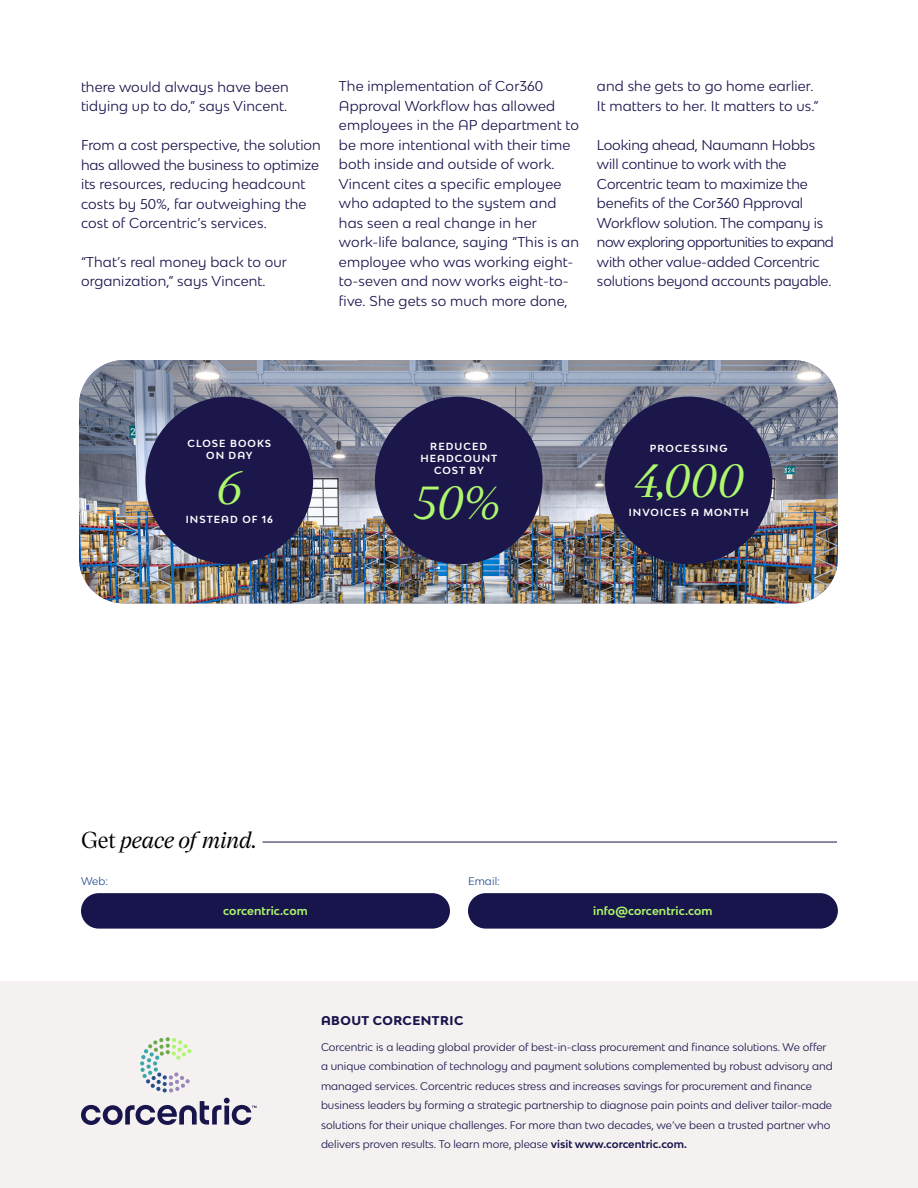
<style>
.page{position:relative;width:918px;height:1188px;background:#fff}
.page>*{position:absolute;margin:0;border:0;box-sizing:border-box;transform-origin:0 0}
.t1{font:italic 500 45px "Victor Serif 55";color:#adf86c}
.t2{font:italic 500 22.35px "Victor Serif 55";letter-spacing:-.02em;color:#000}
.t3{font:13.5px/19.5px "Bw Modelica SS01";letter-spacing:.01em;color:#18154c}
.t4{font:13.5px/19.5px "Bw Modelica SS01";letter-spacing:-.01em;color:#18154c}
.t5{font:800 12px "Bw Modelica SS01";letter-spacing:.04em;color:#18154c}
.t6{font:700 11.25px "Bw Modelica SS01";letter-spacing:.01em;color:#adf86c}
.t7{font:10.5px/19.5px "Bw Modelica SS01";color:#18154c}
.t8{font:10.5px "Bw Modelica SS01";letter-spacing:.01em;color:#254e8e}
.t9{font:700 9.75px/11.7px "Bw Modelica SS01";letter-spacing:.11em;color:#fff;text-align:center}
.s1{font-family:"Victor Serif 50";font-style:normal}
.s2{font-weight:700}
</style>
<div class="page">
<div style="left:0;top:982px;width:918px;height:206px;background:#f5f1f0"></div>
<svg style="left:81px;top:1037px;width:176px;height:88px"></svg>
<div style="left:81px;top:893px;width:369px;height:36px;background:#18154c;border-radius:18px"></div>
<div style="left:468px;top:893px;width:370px;height:36px;background:#18154c;border-radius:18px"></div>
<hr style="left:263px;top:842px;width:574px;height:1px;background:#18154c">
<img style="left:79px;top:360px;width:759px;height:243px">
<div style="left:146px;top:397px;width:167px;height:167px;background:#1c174b;border-radius:50%"></div>
<div style="left:375px;top:397px;width:168px;height:167px;background:#1c174b;border-radius:50%"></div>
<div style="left:605px;top:397px;width:167px;height:167px;background:#1c174b;border-radius:50%"></div>
<p class="t3" style="left:81px;top:76px;width:209px">there would always have been tidying up to do,” says Vincent.</p>
<p class="t3" style="left:81px;top:135px;width:241px">From a cost perspective, the solution has allowed the business to optimize its resources, reducing headcount costs by 50%, far outweighing the cost of Corcentric’s services.</p>
<p class="t3" style="left:81px;top:252px;width:207px">“That’s real money back to our organization,” says Vincent.</p>
<p class="t3" style="left:339px;top:76px;width:241px">The implementation of Cor360<br>Approval Workflow has allowed employees in the AP department to be more intentional with their time both inside and outside of work.<br>Vincent cites a specific employee who adapted to the system and has seen a real change in her work-life balance, saying “This is an employee who was working eight&shy;to-seven and now works eight-to&shy;five. She gets so much more done,</p>
<p class="t3" style="left:597px;top:76px;width:223px">and she gets to go home earlier.<br>It matters to her. It matters to us.”</p>
<p class="t4" style="left:597px;top:135px;width:238px">Looking ahead, Naumann Hobbs will continue to work with the Corcentric team to maximize the benefits of the Cor360 Approval Workflow solution. The company is now exploring opportunities to expand with other value-added Corcentric solutions beyond accounts payable.</p>
<p class="t9" style="left:187px;top:437px;width:85px">CLOSE BOOKS<br>ON DAY</p>
<h1 class="t1" style="left:216px;top:457px;width:27px">6</h1>
<p class="t9" style="left:186px;top:514px;width:89px">INSTEAD OF 16</p>
<p class="t9" style="left:420px;top:440px;width:78px">REDUCED<br>HEADCOUNT<br>COST BY</p>
<h1 class="t1" style="left:414px;top:472px;width:91px">50%</h1>
<p class="t9" style="left:650px;top:442px;width:79px">PROCESSING</p>
<h1 class="t1" style="left:634px;top:450px;width:112px">4,000</h1>
<p class="t9" style="left:629px;top:506px;width:121px">INVOICES A MONTH</p>
<h2 class="t2" style="left:81px;top:825px;width:177px"><span class="s1">Get</span> peace of mind.</h2>
<p class="t8" style="left:81px;top:874px;width:29px">Web:</p>
<p class="t8" style="left:468px;top:874px;width:33px">Email:</p>
<p class="t6" style="left:223px;top:904px;width:86px">corcentric.com</p>
<p class="t6" style="left:593px;top:904px;width:121px">info@corcentric.com</p>
<p class="t5" style="left:321px;top:1012px;width:144px">ABOUT CORCENTRIC</p>
<p class="t7" style="left:321px;top:1037px;width:513px">Corcentric is a leading global provider of best-in-class procurement and finance solutions. We offer a unique combination of technology and payment solutions complemented by robust advisory and managed services. Corcentric reduces stress and increases savings for procurement and finance business leaders by forming a strategic partnership to diagnose pain points and deliver tailor-made solutions for their unique challenges. For more than two decades, we’ve been a trusted partner who delivers proven results. To learn more, please <span class="s2">visit www.corcentric.com.</span></p>
</div>
